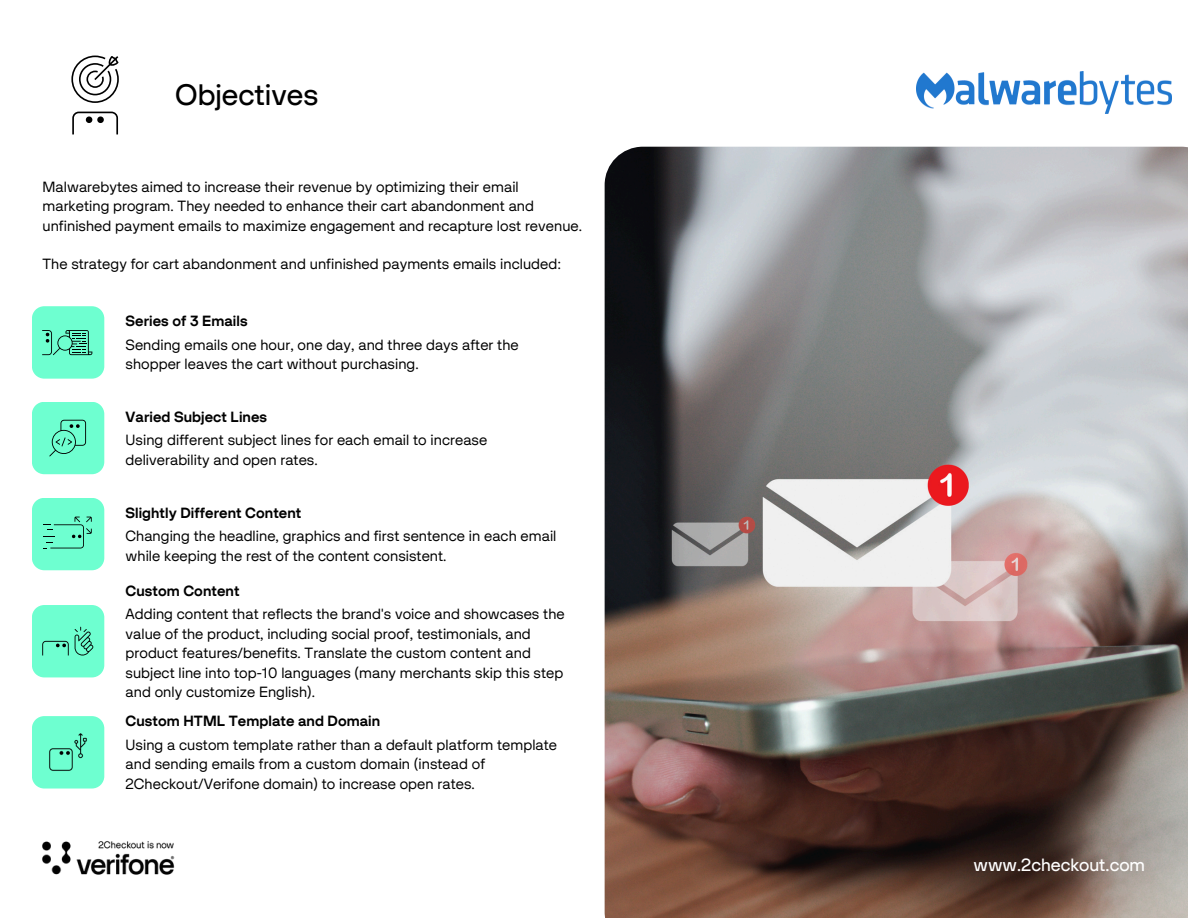
<style>
.page{position:relative;width:1188px;height:918px;background:#fff}
.page>*{position:absolute;margin:0;border:0;box-sizing:border-box;transform-origin:0 0}
.t1{font:500 30px "Verifone Sans";color:#000}
.t2{font:500 18px "Verifone Sans";color:#fff}
.t3{font:15px/19.5px "Verifone Sans";letter-spacing:.005em;color:#000}
.t4{font:700 15px "Verifone Sans";letter-spacing:.005em;color:#000}
</style>
<div class="page">
<img style="left:605px;top:147px;width:583px;height:771px">
<svg style="left:71px;top:56px;width:48px;height:47px"></svg>
<svg style="left:72px;top:112px;width:46px;height:22px"></svg>
<img style="left:42px;top:841px;width:133px;height:34px">
<svg style="left:32px;top:402px;width:72px;height:72px;background:#6df6c9"></svg>
<svg style="left:32px;top:498px;width:72px;height:72px;background:#6df6ca"></svg>
<svg style="left:32px;top:605px;width:72px;height:72px;background:#6df6c9"></svg>
<svg style="left:32px;top:306px;width:72px;height:73px;background:#6cf1c6"></svg>
<img style="left:917px;top:71px;width:254px;height:42px">
<svg style="left:32px;top:716px;width:72px;height:73px;background:#7affd4"></svg>
<img style="left:39px;top:723px;width:58px;height:58px">
<p class="t1" style="left:175px;top:76px;width:145px">Objectives</p>
<p class="t3" style="left:43px;top:177px;width:541px">Malwarebytes aimed to increase their revenue by optimizing their email marketing program. They needed to enhance their cart abandonment and unfinished payment emails to maximize engagement and recapture lost revenue.</p>
<h3 class="t3" style="left:43px;top:254px;width:520px">The strategy for cart abandonment and unfinished payments emails included:</h3>
<h1 class="t4" style="left:126px;top:312px;width:124px">Series of 3 Emails</h1>
<p class="t3" style="left:126px;top:335px;width:395px">Sending emails one hour, one day, and three days after the shopper leaves the cart without purchasing.</p>
<p class="t4" style="left:126px;top:408px;width:143px">Varied Subject Lines</p>
<h3 class="t3" style="left:126px;top:430px;width:363px">Using different subject lines for each email to increase deliverability and open rates.</h3>
<p class="t4" style="left:126px;top:504px;width:177px">Slightly Different Content</p>
<p class="t3" style="left:126px;top:526px;width:432px">Changing the headline, graphics and first sentence in each email while keeping the rest of the content consistent.</p>
<h3 class="t4" style="left:126px;top:582px;width:115px">Custom Content</h3>
<p class="t3" style="left:126px;top:604px;width:441px">Adding content that reflects the brand's voice and showcases the value of the product, including social proof, testimonials, and product features/benefits. Translate the custom content and subject line into top-10 languages (many merchants skip this step and only customize English).</p>
<p class="t4" style="left:126px;top:712px;width:256px">Custom HTML Template and Domain</p>
<p class="t3" style="left:126px;top:735px;width:433px">Using a custom template rather than a default platform template and sending emails from a custom domain (instead of<br>2Checkout/Verifone domain) to increase open rates.</p>
<p class="t2" style="left:974px;top:854px;width:173px">www.2checkout.com</p>
</div>
